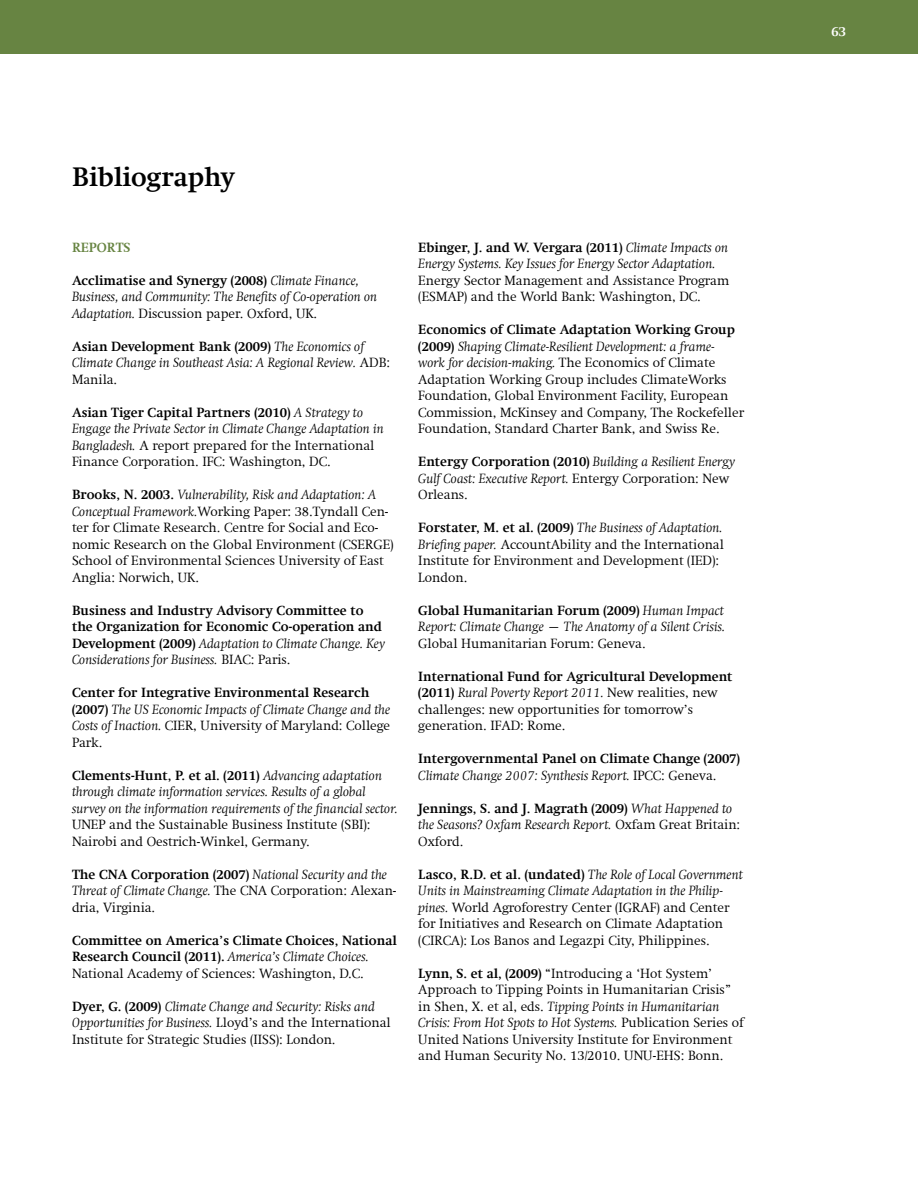
<style>
.page{position:relative;width:918px;height:1188px;background:#fff}
.page>*{position:absolute;margin:0;border:0;box-sizing:border-box;transform-origin:0 0}
.t1{font:700 27px "Swift Com";color:#000}
.t2{font:300 13.5px/16.5px "Swift Com";color:#000}
.t3{font:italic 300 13.5px/16.5px "Swift Com";color:#000}
.t4{font:700 13.5px/16.5px "Swift Com";color:#000}
.t5{font:700 13.5px "Swift Com";color:#678442}
.t6{font:700 13.5px "Swift Com";color:#fff}
.s1{font-weight:700;font-style:normal}
.s2{font-style:normal}
.s3{font-weight:700}
.s4{font-style:italic}
.s5{font-weight:300;font-style:italic}
.s6{font-weight:300}
</style>
<div class="page">
<div style="left:0;top:0;width:918px;height:54px;background:#678442"></div>
<h1 class="t1" style="left:72px;top:161px;width:166px">Bibliography</h1>
<p class="t5" style="left:72px;top:239px;width:19px">Reports</p>
<p class="t3" style="left:72px;top:272px;width:307px"><span class="s1">Acclimatise and Synergy (2008)</span> Climate Finance,<br>Business, and Community: The Benefits of Co-operation on<br>Adaptation. <span class="s2">Discussion paper. Oxford, UK.</span></p>
<p class="t3" style="left:72px;top:338px;width:320px"><span class="s1">Asian Development Bank (2009)</span> The Economics of<br>Climate Change in Southeast Asia: A Regional Review. <span class="s2">ADB:<br>Manila.</span></p>
<p class="t3" style="left:72px;top:404px;width:313px"><span class="s1">Asian Tiger Capital Partners (2010)</span> A Strategy to Engage the Private Sector in Climate Change Adaptation in Bangladesh. <span class="s2">A report prepared for the International Finance Corporation. IFC: Washington, DC.</span></p>
<p class="t2" style="left:72px;top:487px;width:323px"><span class="s3">Brooks, N. 2003.</span> <span class="s4">Vulnerability, Risk and Adaptation: A Conceptual Framework.</span>Working Paper: 38.Tyndall Cen&shy;ter for Climate Research. Centre for Social and Eco&shy;nomic Research on the Global Environment (CSERGE)<br>School of Environmental Sciences University of East Anglia: Norwich, UK.</p>
<p class="t4" style="left:72px;top:602px;width:314px">Business and Industry Advisory Committee to the Organization for Economic Co-operation and Development (2009) <span class="s5">Adaptation to Climate Change. Key Considerations for Business.</span> <span class="s6">BIAC: Paris.</span></p>
<p class="t3" style="left:72px;top:685px;width:320px"><span class="s1">Center for Integrative Environmental Research (2007)</span> The US Economic Impacts of Climate Change and the Costs of Inaction. <span class="s2">CIER, University of Maryland: College Park.</span></p>
<p class="t3" style="left:72px;top:767px;width:327px"><span class="s1">Clements-Hunt, P. et al. (2011)</span> Advancing adaptation through climate information services. Results of a global survey on the information requirements of the financial sector.</p>
<p class="t2" style="left:72px;top:817px;width:300px">UNEP and the Sustainable Business Institute (SBI):<br>Nairobi and Oestrich-Winkel, Germany.</p>
<p class="t3" style="left:72px;top:866px;width:326px"><span class="s1">The CNA Corporation (2007)</span> National Security and the<br>Threat of Climate Change. <span class="s2">The CNA Corporation: Alexan&shy;dria, Virginia.</span></p>
<p class="t4" style="left:72px;top:932px;width:326px">Committee on America’s Climate Choices, National<br>Research Council (2011). <span class="s5">America’s Climate Choices.<br></span><span class="s6">National Academy of Sciences: Washington, D.C.</span></p>
<p class="t2" style="left:72px;top:998px;width:320px"><span class="s3">Dyer, G. (2009)</span> <span class="s4">Climate Change and Security: Risks and<br>Opportunities for Business.</span> Lloyd’s and the International<br>Institute for Strategic Studies (IISS): London.</p>
<p class="t3" style="left:418px;top:239px;width:311px"><span class="s1">Ebinger, J. and W. Vergara (2011)</span> Climate Impacts on<br>Energy Systems. Key Issues for Energy Sector Adaptation.</p>
<p class="t2" style="left:418px;top:272px;width:312px">Energy Sector Management and Assistance Program (ESMAP) and the World Bank: Washington, DC.</p>
<p class="t2" style="left:418px;top:322px;width:327px"><span class="s3">Economics of Climate Adaptation Working Group (2009)</span> <span class="s4">Shaping Climate-Resilient Development: a frame&shy;work for decision-making.</span> The Economics of Climate Adaptation Working Group includes ClimateWorks Foundation, Global Environment Facility, European Commission, McKinsey and Company, The Rockefeller Foundation, Standard Charter Bank, and Swiss Re.</p>
<p class="t3" style="left:418px;top:454px;width:318px"><span class="s1">Entergy Corporation (2010)</span> Building a Resilient Energy<br>Gulf Coast: Executive Report. <span class="s2">Entergy Corporation: New<br>Orleans.</span></p>
<p class="t2" style="left:418px;top:520px;width:307px"><span class="s3">Forstater, M. et al. (2009)</span> <span class="s4">The Business of Adaptation.<br>Briefing paper.</span> AccountAbility and the International Institute for Environment and Development (IED):<br>London.</p>
<p class="t3" style="left:418px;top:602px;width:308px"><span class="s1">Global Humanitarian Forum (2009)</span> Human Impact<br>Report: Climate Change — The Anatomy of a Silent Crisis.</p>
<p class="t2" style="left:418px;top:635px;width:229px">Global Humanitarian Forum: Geneva.</p>
<p class="t2" style="left:418px;top:668px;width:316px"><span class="s3">International Fund for Agricultural Development (2011)</span> <span class="s4">Rural Poverty Report 2011.</span> New realities, new challenges: new opportunities for tomorrow’s generation. IFAD: Rome.</p>
<p class="t4" style="left:418px;top:750px;width:323px">Intergovernmental Panel on Climate Change (2007)<br><span class="s5">Climate Change 2007: Synthesis Report.</span> <span class="s6">IPCC: Geneva.</span></p>
<p class="t3" style="left:418px;top:800px;width:324px"><span class="s1">Jennings, S. and J. Magrath (2009)</span> What Happened to the Seasons? Oxfam Research Report. <span class="s2">Oxfam Great Britain:<br>Oxford.</span></p>
<p class="t2" style="left:418px;top:866px;width:326px"><span class="s3">Lasco, R.D. et al. (undated)</span> <span class="s4">The Role of Local Government Units in Mainstreaming Climate Adaptation in the Philip&shy;pines.</span> World Agroforestry Center (IGRAF) and Center for Initiatives and Research on Climate Adaptation (CIRCA): Los Banos and Legazpi City, Philippines.</p>
<p class="t2" style="left:418px;top:965px;width:327px"><span class="s3">Lynn, S. et al, (2009)</span> “Introducing a ‘Hot System’ Approach to Tipping Points in Humanitarian Crisis” in Shen, X. et al, eds. <span class="s4">Tipping Points in Humanitarian Crisis: From Hot Spots to Hot Systems.</span> Publication Series of United Nations University Institute for Environment and Human Security No. 13/2010. UNU-EHS: Bonn.</p>
<p class="t6" style="left:831px;top:23px;width:16px">63</p>
</div>
